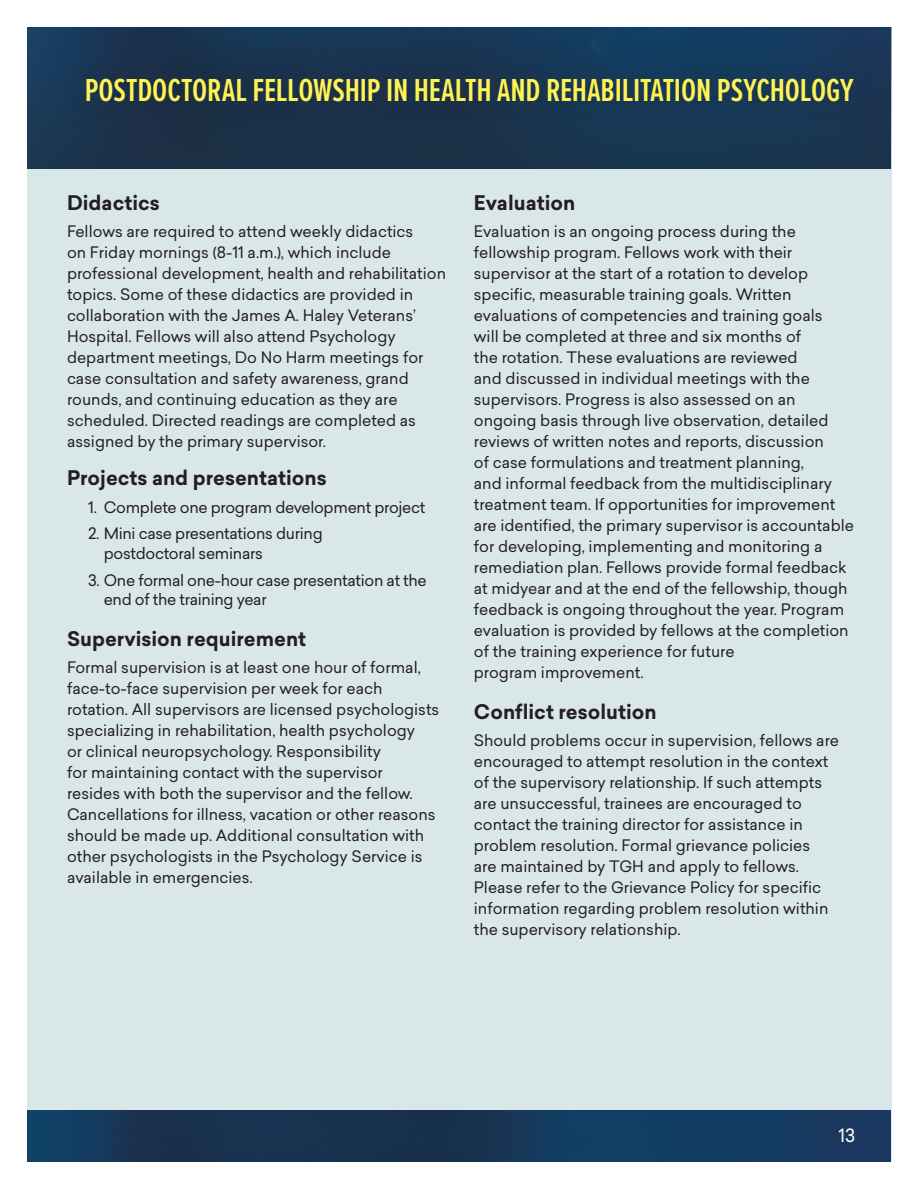
<style>
.page{position:relative;width:918px;height:1188px;background:#fff}
.page>*{position:absolute;margin:0;border:0;box-sizing:border-box;transform-origin:0 0}
.t1{font:600 33px "Proxima Nova Ex Cn";letter-spacing:-.005em;color:#fff353}
.t2{font:700 19.8px "Sailec";color:#231f20}
.t3{font:18px "Sailec";color:#fff}
.t4{font:15.6px/21px "Sailec";color:#231f20}
.t5{font:15.6px/19.8px "Sailec";letter-spacing:-.02em;color:#231f20}
</style>
<div class="page">
<img style="left:27px;top:27px;width:864px;height:143px">
<div style="left:27px;top:170px;width:864px;height:991px;background:#dae7e8"></div>
<img style="left:27px;top:1110px;width:864px;height:51px">
<div style="left:66px;top:57px;width:806px;height:64px;background:#19344f"></div>
<h1 class="t1" style="left:85px;top:66px;width:770px">POSTDOCTORAL FELLOWSHIP IN HEALTH AND REHABILITATION PSYCHOLOGY</h1>
<p class="t2" style="left:67px;top:188px;width:94px">Didactics</p>
<p class="t4" style="left:67px;top:221px;width:381px">Fellows are required to attend weekly didactics<br>on Friday mornings (8-11 a.m.), which include professional development, health and rehabilitation topics. Some of these didactics are provided in collaboration with the James A. Haley Veterans’ Hospital. Fellows will also attend Psychology department meetings, Do No Harm meetings for case consultation and safety awareness, grand rounds, and continuing education as they are scheduled. Directed readings are completed as assigned by the primary supervisor.</p>
<p class="t2" style="left:67px;top:464px;width:261px">Projects and presentations</p>
<p class="t5" style="left:88px;top:497px;width:339px">1. Complete one program development project</p>
<p class="t5" style="left:104px;top:523px;width:220px;text-indent:-16px">2. Mini case presentations during postdoctoral seminars</p>
<p class="t5" style="left:104px;top:571px;width:325px;line-height:18.5px;text-indent:-16px">3. One formal one-hour case presentation at the end of the training year</p>
<p class="t2" style="left:67px;top:624px;width:241px">Supervision requirement</p>
<p class="t4" style="left:67px;top:657px;width:374px">Formal supervision is at least one hour of formal, face-to-face supervision per week for each rotation. All supervisors are licensed psychologists specializing in rehabilitation, health psychology<br>or clinical neuropsychology. Responsibility<br>for maintaining contact with the supervisor resides with both the supervisor and the fellow.<br>Cancellations for illness, vacation or other reasons should be made up. Additional consultation with other psychologists in the Psychology Service is available in emergencies.</p>
<p class="t2" style="left:474px;top:188px;width:103px">Evaluation</p>
<p class="t4" style="left:474px;top:221px;width:382px">Evaluation is an ongoing process during the fellowship program. Fellows work with their supervisor at the start of a rotation to develop specific, measurable training goals. Written evaluations of competencies and training goals<br>will be completed at three and six months of<br>the rotation. These evaluations are reviewed<br>and discussed in individual meetings with the supervisors. Progress is also assessed on an ongoing basis through live observation, detailed reviews of written notes and reports, discussion<br>of case formulations and treatment planning,<br>and informal feedback from the multidisciplinary treatment team. If opportunities for improvement are identified, the primary supervisor is accountable for developing, implementing and monitoring a remediation plan. Fellows provide formal feedback at midyear and at the end of the fellowship, though feedback is ongoing throughout the year. Program evaluation is provided by fellows at the completion of the training experience for future<br>program improvement.</p>
<p class="t2" style="left:474px;top:698px;width:184px">Conflict resolution</p>
<p class="t4" style="left:474px;top:730px;width:367px">Should problems occur in supervision, fellows are encouraged to attempt resolution in the context of the supervisory relationship. If such attempts are unsuccessful, trainees are encouraged to contact the training director for assistance in problem resolution. Formal grievance policies<br>are maintained by TGH and apply to fellows.<br>Please refer to the Grievance Policy for specific information regarding problem resolution within the supervisory relationship.</p>
<p class="t3" style="left:839px;top:1123px;width:18px">13</p>
</div>
